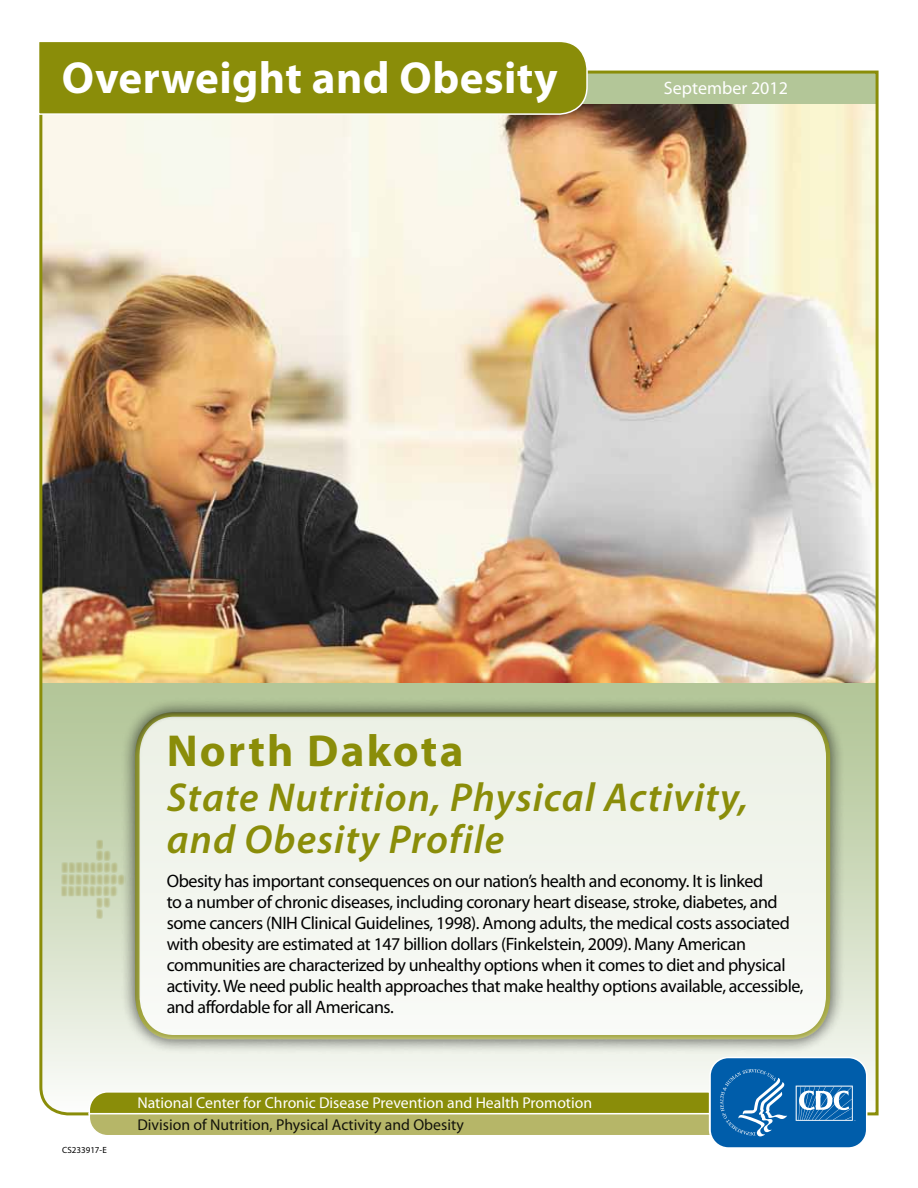
<style>
.page{position:relative;width:918px;height:1188px;background:#fff}
.page>*{position:absolute;margin:0;border:0;box-sizing:border-box;transform-origin:0 0}
.Title__H{font:700 45px "Myriad Pro";letter-spacing:.01em;color:#fff}
.t1{font:700 45px "Myriad Pro";letter-spacing:.05em;color:#8a8d09}
.H1_subheading{font:italic 600 40.5px/42px "Myriad Pro";letter-spacing:.025em;color:#8a8d09}
.t2{font:18px/21px "Myriad Pro";letter-spacing:-.025em;color:#000}
.Date{font:18px "Myriad Pro";color:#fff}
.t3{font:15.75px "Myriad Pro";color:#fff}
.t4{font:15.75px "Myriad Pro";color:rgb(0 0 0/.9)}
.t5{font:9px "Myriad Pro";color:#000}
</style>
<div class="page">
<img style="left:39px;top:70px;width:840px;height:1046px">
<div style="left:120px;top:697px;width:726px;height:358px;background:#000;opacity:.75"></div>
<div style="left:133px;top:747px;width:698px;height:293px;background:#fff;opacity:.75"></div>
<div style="left:132px;top:710px;width:699px;height:308px;background:#f1f4ed"></div>
<img style="left:60px;top:839px;width:65px;height:80px">
<svg style="left:39px;top:42px;width:550px;height:74px;background:#8e9113"></svg>
<svg style="left:88px;top:1056px;width:780px;height:92px"></svg>
<p class="Title__H" style="left:62px;top:48px;width:497px">Overweight and Obesity</p>
<p class="Date" style="left:664px;top:77px;width:126px">September 2012</p>
<h1 class="t1" style="left:167px;top:722px;width:298px">North Dakota</h1>
<h1 class="H1_subheading" style="left:167px;top:775px;width:583px">State Nutrition, Physical Activity, and Obesity Profile</h1>
<p class="t2" style="left:167px;top:871px;width:638px">Obesity has important consequences on our nation’s health and economy. It is linked<br>to a number of chronic diseases, including coronary heart disease, stroke, diabetes, and some cancers (NIH Clinical Guidelines, 1998). Among adults, the medical costs associated with obesity are estimated at 147 billion dollars (Finkelstein, 2009). Many American communities are characterized by unhealthy options when it comes to diet and physical activity. We need public health approaches that make healthy options available, accessible, and affordable for all Americans.</p>
<p class="t5" style="left:62px;top:1144px;width:46px">CS233917-E</p>
<p class="t3" style="left:137px;top:1093px;width:456px">National Center for Chronic Disease Prevention and Health Promotion</p>
<p class="t4" style="left:137px;top:1115px;width:328px">Division of Nutrition, Physical Activity and Obesity</p>
</div>
